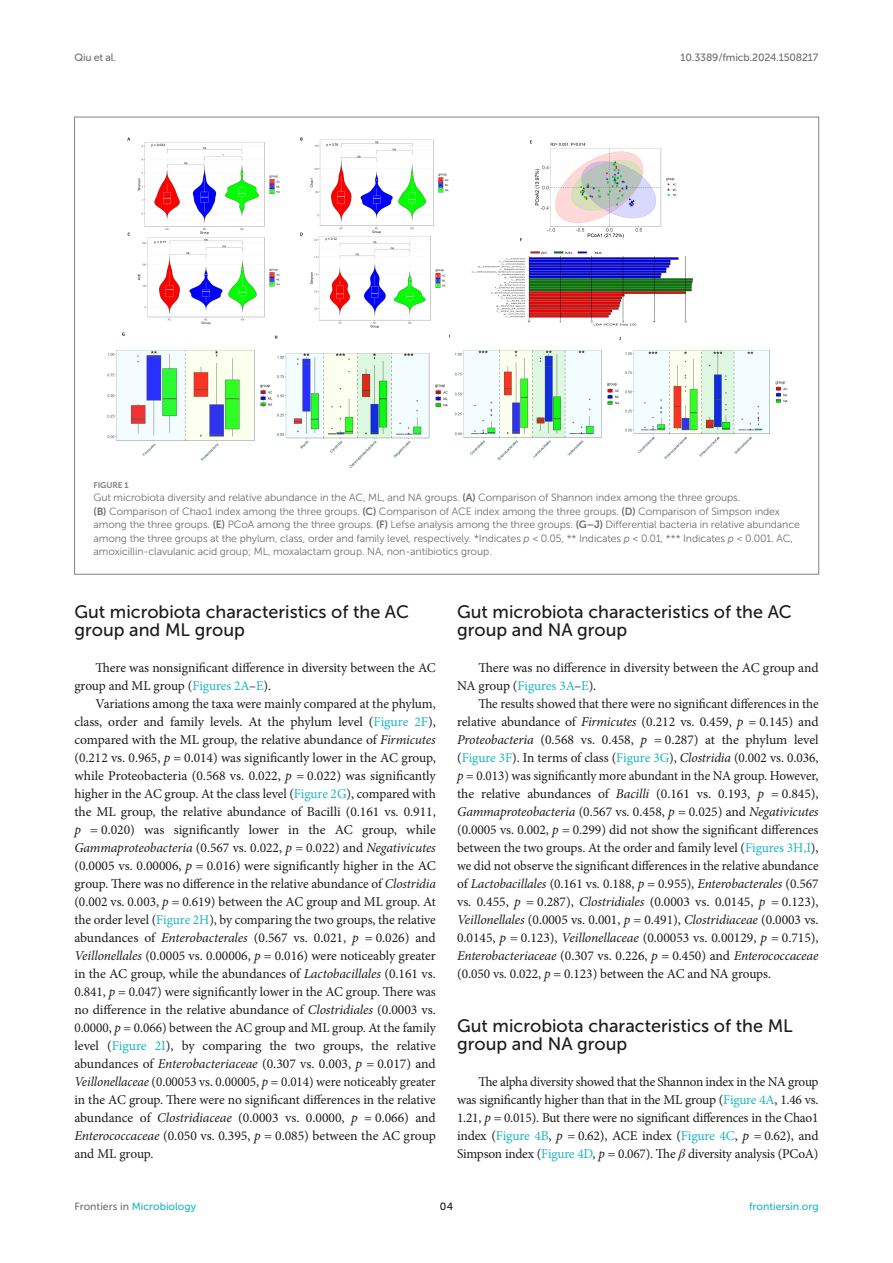
<style>
.page{position:relative;width:893px;height:1263px;background:#fff}
.page>*{position:absolute;margin:0;border:0;box-sizing:border-box;transform-origin:0 0}
.HEAD_2{font:18px/18px "Museo Sans 500";color:#1b1c1b}
.TEXT{font:13.5px/18px "Minion Pro";letter-spacing:-.005em;color:#1b1c1b;text-align:justify}
.FIG_LEG{font:10.5px/13.5px "Museo Sans 300";letter-spacing:-.01em;color:#706f70}
.t1{font:10.5px "Museo Sans 500";color:#1db5c3}
.t2{font:10.5px "Museo Sans 500";letter-spacing:-.015em;color:#706f70}
.t3{font:10.5px "Museo Sans 500";color:#1b1c1b}
.FIG_HD{font:8.25px "Museo Sans 700";letter-spacing:-.01em;color:#7e7f7f}
.s1{font-family:"Museo Sans 700"}
.s2{font-style:italic}
.s3{color:#1db5c3}
.s4{font-family:"STIX General";font-style:italic}
.s5{color:#706f70}
</style>
<div class="page">
<img style="left:107px;top:137px;width:681px;height:331px">
<p class="t2" style="left:74px;top:51px;width:43px">Qiu et al.</p>
<p class="t2" style="left:681px;top:51px;width:139px">10.3389/fmicb.2024.1508217</p>
<p class="FIG_HD" style="left:94px;top:480px;width:37px">FIGURE 1</p>
<p class="FIG_LEG" style="left:94px;top:491px;width:708px">Gut microbiota diversity and relative abundance in the AC, ML, and NA groups. <span class="s1">(A)</span> Comparison of Shannon index among the three groups.<br><span class="s1">(B)</span> Comparison of Chao1 index among the three groups. <span class="s1">(C)</span> Comparison of ACE index among the three groups. <span class="s1">(D)</span> Comparison of Simpson index among the three groups. <span class="s1">(E)</span> PCoA among the three groups. <span class="s1">(F)</span> Lefse analysis among the three groups. <span class="s1">(G–J)</span> Differential bacteria in relative abundance among the three groups at the phylum, class, order and family level, respectively. *Indicates <span class="s2">p</span> &lt; 0.05, ** Indicates <span class="s2">p</span> &lt; 0.01, *** Indicates <span class="s2">p</span> &lt; 0.001. AC, amoxicillin-clavulanic acid group; ML, moxalactam group. NA, non-antibiotics group.</p>
<p class="HEAD_2" style="left:74px;top:603px;width:336px">Gut microbiota characteristics of the AC group and ML group</p>
<p class="TEXT" style="left:74px;top:659px;width:363px;text-indent:21px">There was nonsignificant difference in diversity between the AC group and ML group (<span class="s3">Figures 2A</span>–<span class="s3">E</span>).</p>
<p class="TEXT" style="left:74px;top:695px;width:363px;text-indent:21px">Variations among the taxa were mainly compared at the phylum, class, order and family levels. At the phylum level (<span class="s3">Figure 2F</span>), compared with the ML group, the relative abundance of <span class="s2">Firmicutes </span>(0.212 vs. 0.965, <span class="s2">p</span> = 0.014) was significantly lower in the AC group, while Proteobacteria (0.568 vs. 0.022, <span class="s2">p</span> = 0.022) was significantly higher in the AC group. At the class level (<span class="s3">Figure 2G</span>), compared with the ML group, the relative abundance of Bacilli (0.161 vs. 0.911, <span class="s2">p</span> = 0.020) was significantly lower in the AC group, while <span class="s2">Gammaproteobacteria</span> (0.567 vs. 0.022, <span class="s2">p</span> = 0.022) and <span class="s2">Negativicutes </span>(0.0005 vs. 0.00006, <span class="s2">p</span> = 0.016) were significantly higher in the AC group. There was no difference in the relative abundance of <span class="s2">Clostridia </span>(0.002 vs. 0.003, <span class="s2">p</span> = 0.619) between the AC group and ML group. At the order level (<span class="s3">Figure 2H</span>), by comparing the two groups, the relative abundances of <span class="s2">Enterobacterales</span> (0.567 vs. 0.021, <span class="s2">p</span> = 0.026) and <span class="s2">Veillonellales</span> (0.0005 vs. 0.00006, <span class="s2">p</span> = 0.016) were noticeably greater in the AC group, while the abundances of <span class="s2">Lactobacillales</span> (0.161 vs.<br>0.841, <span class="s2">p</span> = 0.047) were significantly lower in the AC group. There was no difference in the relative abundance of <span class="s2">Clostridiales</span> (0.0003 vs.<br>0.0000, <span class="s2">p</span> = 0.066) between the AC group and ML group. At the family level (<span class="s3">Figure 2I</span>), by comparing the two groups, the relative abundances of <span class="s2">Enterobacteriaceae</span> (0.307 vs. 0.003, <span class="s2">p</span> = 0.017) and <span class="s2">Veillonellaceae</span> (0.00053 vs. 0.00005, <span class="s2">p</span> = 0.014) were noticeably greater in the AC group. There were no significant differences in the relative abundance of <span class="s2">Clostridiaceae</span> (0.0003 vs. 0.0000, <span class="s2">p</span> = 0.066) and <span class="s2">Enterococcaceae</span> (0.050 vs. 0.395, <span class="s2">p</span> = 0.085) between the AC group and ML group.</p>
<p class="HEAD_2" style="left:457px;top:603px;width:336px">Gut microbiota characteristics of the AC group and NA group</p>
<p class="TEXT" style="left:457px;top:659px;width:363px;text-indent:21px">There was no difference in diversity between the AC group and<br>NA group (<span class="s3">Figures 3A</span>–<span class="s3">E</span>).</p>
<p class="TEXT" style="left:457px;top:695px;width:363px;text-indent:21px">The results showed that there were no significant differences in the relative abundance of <span class="s2">Firmicutes</span> (0.212 vs. 0.459, <span class="s2">p</span> = 0.145) and <span class="s2">Proteobacteria</span> (0.568 vs. 0.458, <span class="s2">p</span> = 0.287) at the phylum level (<span class="s3">Figure 3F</span>). In terms of class (<span class="s3">Figure 3G</span>), <span class="s2">Clostridia</span> (0.002 vs. 0.036, <span class="s2">p</span> = 0.013) was significantly more abundant in the NA group. However, the relative abundances of <span class="s2">Bacilli</span> (0.161 vs. 0.193, <span class="s2">p</span> = 0.845), <span class="s2">Gammaproteobacteria</span> (0.567 vs. 0.458, <span class="s2">p</span> = 0.025) and <span class="s2">Negativicutes </span>(0.0005 vs. 0.002, <span class="s2">p</span> = 0.299) did not show the significant differences between the two groups. At the order and family level (<span class="s3">Figures 3H,I</span>), we did not observe the significant differences in the relative abundance of <span class="s2">Lactobacillales</span> (0.161 vs. 0.188, <span class="s2">p</span> = 0.955), <span class="s2">Enterobacterales</span> (0.567 vs. 0.455, <span class="s2">p</span> = 0.287), <span class="s2">Clostridiales</span> (0.0003 vs. 0.0145, <span class="s2">p</span> = 0.123), <span class="s2">Veillonellales</span> (0.0005 vs. 0.001, <span class="s2">p</span> = 0.491), <span class="s2">Clostridiaceae</span> (0.0003 vs.<br>0.0145, <span class="s2">p</span> = 0.123), <span class="s2">Veillonellaceae</span> (0.00053 vs. 0.00129, <span class="s2">p</span> = 0.715), <span class="s2">Enterobacteriaceae</span> (0.307 vs. 0.226, <span class="s2">p</span> = 0.450) and <span class="s2">Enterococcaceae </span>(0.050 vs. 0.022, <span class="s2">p</span> = 0.123) between the AC and NA groups.</p>
<p class="HEAD_2" style="left:457px;top:1017px;width:337px">Gut microbiota characteristics of the ML group and NA group</p>
<p class="TEXT" style="left:457px;top:1073px;width:363px;text-indent:21px">The alpha diversity showed that the Shannon index in the NA group was significantly higher than that in the ML group (<span class="s3">Figure 4A</span>, 1.46 vs.<br>1.21, <span class="s2">p</span> = 0.015). But there were no significant differences in the Chao1 index (<span class="s3">Figure 4B</span>, <span class="s2">p</span> = 0.62), ACE index (<span class="s3">Figure 4C</span>, <span class="s2">p</span> = 0.62), and Simpson index (<span class="s3">Figure 4D</span>, <span class="s2">p</span> = 0.067). The <span class="s4">β</span> diversity analysis (PCoA)</p>
<p class="t1" style="left:74px;top:1200px;width:123px"><span class="s5">Frontiers in</span> Microbiology</p>
<p class="t3" style="left:440px;top:1200px;width:15px">04</p>
<p class="t1" style="left:749px;top:1200px;width:71px">frontiersin.org</p>
</div>
